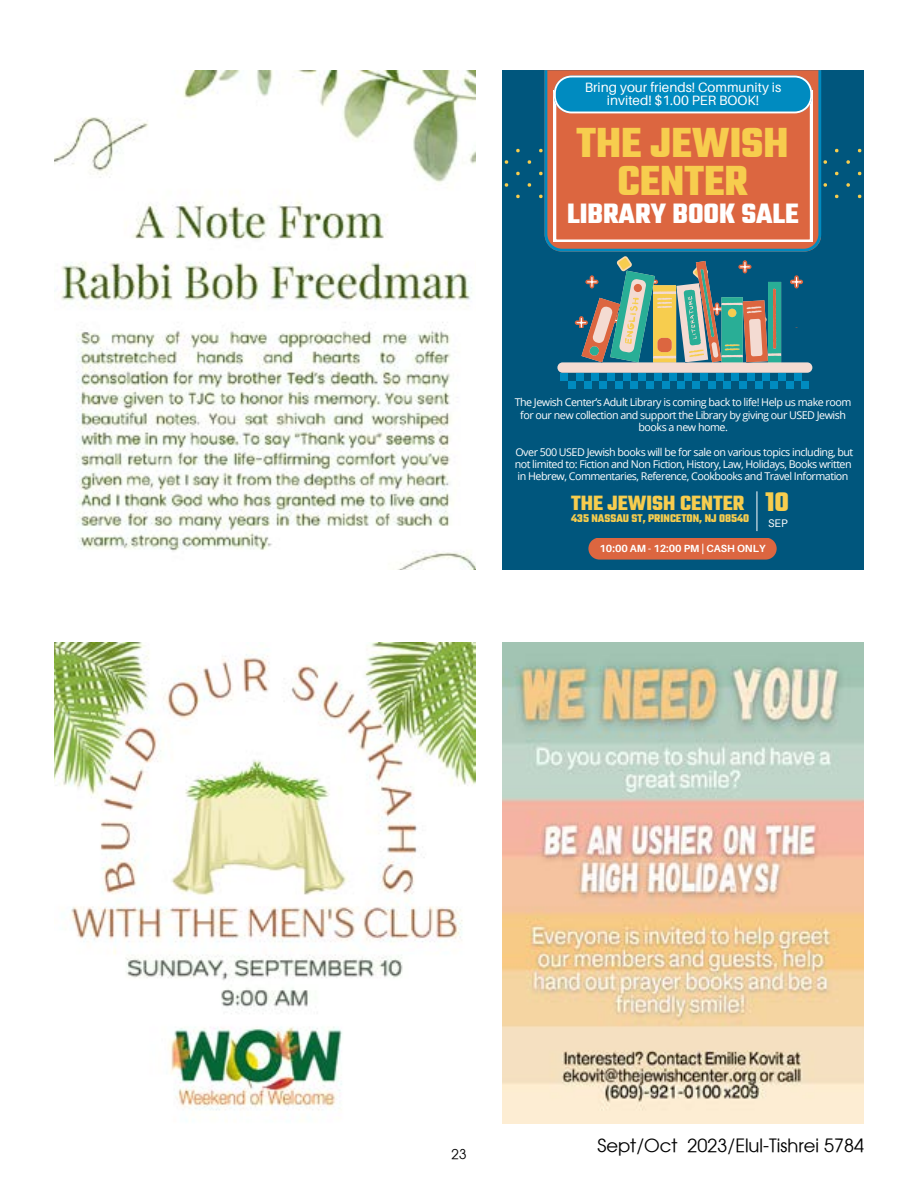
<style>
.page{position:relative;width:918px;height:1188px;background:#fff}
.page>*{position:absolute;margin:0;border:0;box-sizing:border-box;transform-origin:0 0}
.t1{font:700 45.45px/37.8px "Teko";color:#f7cd4e;text-align:center}
.t2{font:700 30.3px "Teko";color:#fff}
.t3{font:700 29.1px "Teko";color:#f7cd4e}
.t4{font:700 22.35px "Teko";color:#f7cd4e}
.t5{font:18px "Moderne";color:#000}
.t6{font:13.5px/13.2px "Aileron";color:#fff;text-align:center}
.t7{font:13.5px "Moderne";color:#000}
.t8{font:700 12px "Teko";color:#f7cd4e}
.t9{font:10.95px "Aileron";color:#fff}
.t10{font:10.65px/12.3px "Open Sans";letter-spacing:-.045em;color:#fff;text-align:center}
.t11{font:700 10.35px "Aileron";color:#fff}
</style>
<div class="page">
<img style="left:54px;top:70px;width:421px;height:500px">
<div style="left:502px;top:70px;width:361px;height:500px;background:#00567d"></div>
<svg style="left:539px;top:194px;width:4px;height:4px"></svg>
<svg style="left:539px;top:172px;width:4px;height:3px"></svg>
<svg style="left:527px;top:183px;width:4px;height:4px"></svg>
<svg style="left:516px;top:194px;width:4px;height:4px"></svg>
<svg style="left:539px;top:149px;width:4px;height:4px"></svg>
<svg style="left:527px;top:160px;width:4px;height:4px"></svg>
<svg style="left:516px;top:172px;width:4px;height:3px"></svg>
<svg style="left:504px;top:183px;width:4px;height:4px"></svg>
<svg style="left:516px;top:149px;width:4px;height:4px"></svg>
<svg style="left:504px;top:160px;width:4px;height:4px"></svg>
<svg style="left:858px;top:194px;width:4px;height:4px"></svg>
<svg style="left:858px;top:172px;width:4px;height:3px"></svg>
<svg style="left:846px;top:183px;width:4px;height:4px"></svg>
<svg style="left:835px;top:194px;width:4px;height:4px"></svg>
<svg style="left:858px;top:149px;width:4px;height:4px"></svg>
<svg style="left:846px;top:160px;width:4px;height:4px"></svg>
<svg style="left:835px;top:172px;width:4px;height:3px"></svg>
<svg style="left:823px;top:183px;width:4px;height:4px"></svg>
<svg style="left:835px;top:149px;width:4px;height:4px"></svg>
<svg style="left:823px;top:160px;width:4px;height:4px"></svg>
<svg style="left:545px;top:70px;width:276px;height:182px"></svg>
<svg style="left:550px;top:76px;width:266px;height:166px"></svg>
<svg style="left:557px;top:256px;width:255px;height:117px"></svg>
<div style="left:560px;top:373px;width:8px;height:8px;background:#008bc0"></div>
<div style="left:568px;top:381px;width:8px;height:8px;background:#008bc0"></div>
<div style="left:576px;top:373px;width:8px;height:8px;background:#008bc0"></div>
<div style="left:584px;top:381px;width:7px;height:8px;background:#008bc0"></div>
<div style="left:591px;top:373px;width:8px;height:8px;background:#008bc0"></div>
<div style="left:599px;top:381px;width:8px;height:8px;background:#008bc0"></div>
<div style="left:607px;top:373px;width:8px;height:8px;background:#008bc0"></div>
<div style="left:615px;top:381px;width:8px;height:8px;background:#008bc0"></div>
<div style="left:623px;top:373px;width:7px;height:8px;background:#008bc0"></div>
<div style="left:630px;top:381px;width:8px;height:8px;background:#008bc0"></div>
<div style="left:638px;top:373px;width:8px;height:8px;background:#008bc0"></div>
<div style="left:646px;top:381px;width:8px;height:8px;background:#008bc0"></div>
<div style="left:654px;top:373px;width:8px;height:8px;background:#008bc0"></div>
<div style="left:662px;top:381px;width:7px;height:8px;background:#008bc0"></div>
<div style="left:669px;top:373px;width:8px;height:8px;background:#008bc0"></div>
<div style="left:677px;top:381px;width:8px;height:8px;background:#008bc0"></div>
<div style="left:685px;top:373px;width:7px;height:8px;background:#008bc0"></div>
<div style="left:692px;top:381px;width:8px;height:8px;background:#008bc0"></div>
<div style="left:700px;top:373px;width:8px;height:8px;background:#008bc0"></div>
<div style="left:708px;top:381px;width:8px;height:8px;background:#008bc0"></div>
<div style="left:716px;top:373px;width:8px;height:8px;background:#008bc0"></div>
<div style="left:724px;top:381px;width:7px;height:8px;background:#008bc0"></div>
<div style="left:731px;top:373px;width:8px;height:8px;background:#008bc0"></div>
<div style="left:739px;top:381px;width:8px;height:8px;background:#008bc0"></div>
<div style="left:747px;top:373px;width:8px;height:8px;background:#008bc0"></div>
<div style="left:755px;top:381px;width:8px;height:8px;background:#008bc0"></div>
<div style="left:763px;top:373px;width:7px;height:8px;background:#008bc0"></div>
<div style="left:770px;top:381px;width:8px;height:8px;background:#008bc0"></div>
<div style="left:778px;top:373px;width:8px;height:8px;background:#008bc0"></div>
<div style="left:786px;top:381px;width:8px;height:8px;background:#008bc0"></div>
<div style="left:794px;top:373px;width:8px;height:8px;background:#008bc0"></div>
<div style="left:802px;top:381px;width:7px;height:8px;background:#008bc0"></div>
<hr style="left:756px;top:491px;width:1px;height:40px;background:#fff">
<svg style="left:588px;top:538px;width:189px;height:22px"></svg>
<img style="left:54px;top:643px;width:421px;height:467px">
<img style="left:503px;top:643px;width:361px;height:480px">
<p class="t6" style="left:585px;top:81px;width:198px">Bring your friends! Community is invited! $1.00 PER BOOK!</p>
<h1 class="t1" style="left:577px;top:127px;width:213px">THE JEWISH<br>CENTER</h1>
<h2 class="t2" style="left:567px;top:194px;width:233px">LIBRARY BOOK SALE</h2>
<p class="t10" style="left:515px;top:396px;width:338px">The Jewish Center’s Adult Library is coming back to life! Help us make room for our new collection and support the Library by giving our USED Jewish books a new home.</p>
<p class="t10" style="left:515px;top:445px;width:340px;text-align:left">Over 500 USED Jewish books will be for sale on various topics including, but not limited to: Fiction and Non Fiction, History, Law, Holidays, Books written in Hebrew, Commentaries, Reference, Cookbooks and Travel Information</p>
<p class="t8" style="left:571px;top:510px;width:180px">435 NASSAU ST, PRINCETON, NJ 08540</p>
<h3 class="t3" style="left:765px;top:483px;width:25px">10</h3>
<p class="t9" style="left:768px;top:518px;width:21px">SEP</p>
<p class="t11" style="left:600px;top:543px;width:168px">10:00 AM - 12:00 PM | CASH ONLY</p>
<h3 class="t4" style="left:571px;top:488px;width:174px">THE JEWISH CENTER</h3>
<p class="t7" style="left:452px;top:1146px;width:16px">23</p>
<h3 class="t5" style="left:597px;top:1134px;width:268px">Sept/Oct 2023/Elul-Tishrei 5784</h3>
</div>
